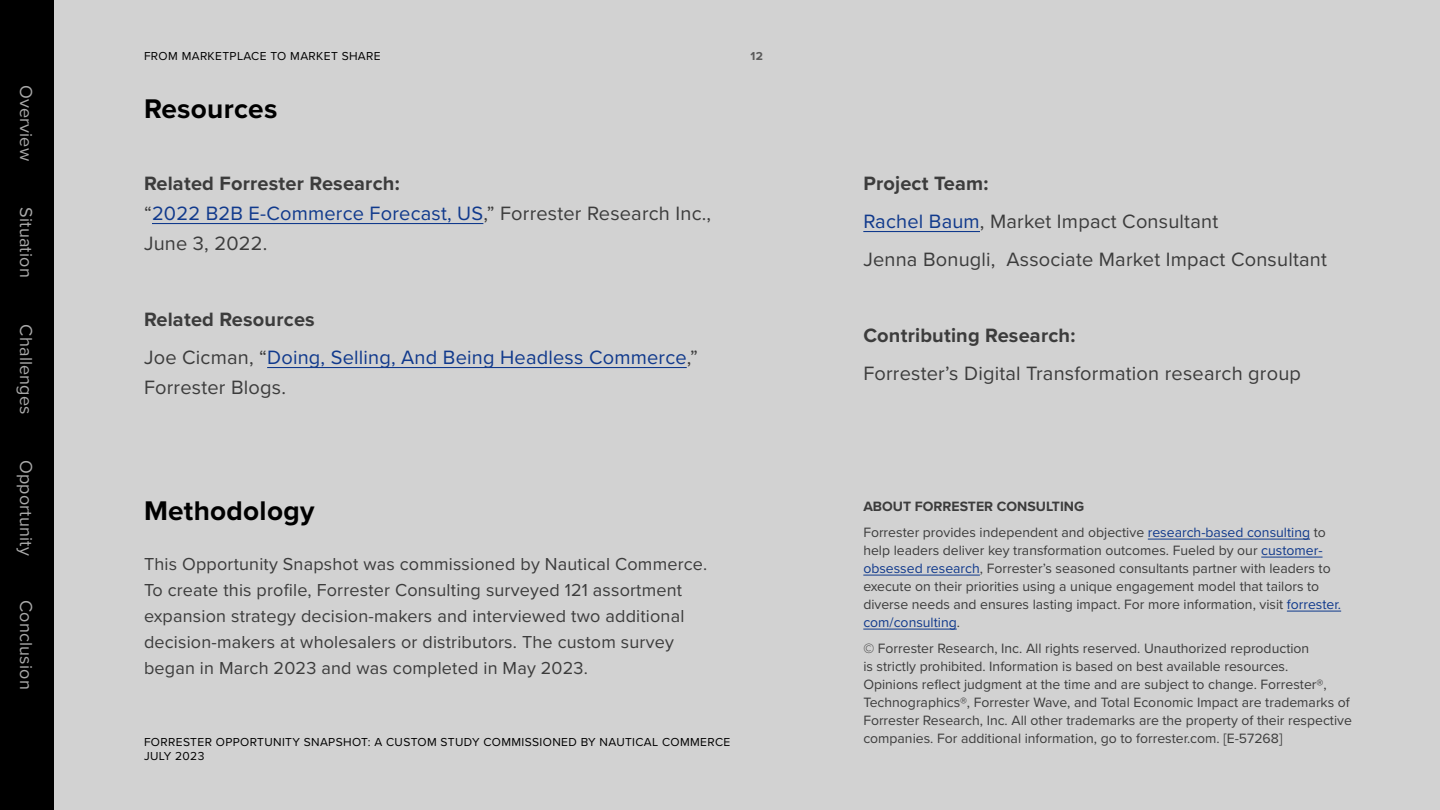
<style>
.page{position:relative;width:1440px;height:810px;background:#d2d2d2}
.page>*{position:absolute;margin:0;border:0;box-sizing:border-box;transform-origin:0 0}
.t1{font:700 28px "Proxima Nova";letter-spacing:.01em;color:#000}
.t2{font:20px/38px "Proxima Nova";letter-spacing:.01em;color:#3c3c3c}
.t3{font:20px/38px "Proxima Nova";letter-spacing:.01em;color:#10398c}
.t4{font:700 20px "Proxima Nova";letter-spacing:.01em;color:#3c3c3c}
.t5{font:18px/26px "Proxima Nova";letter-spacing:.01em;color:#3c3c3c}
.t6{font:18px "Proxima Nova";letter-spacing:.01em;color:#aaa}
.t7{font:14px/18px "Proxima Nova";color:#3c3c3c}
.t8{font:12px/14.4px "Proxima Nova";letter-spacing:.03em;color:#000}
.t9{font:700 12px "Proxima Nova";color:#5a5a5a}
.s1{font-weight:700}
.s2{color:#10398c}
.s3{font-weight:700;color:#3c3c3c}
.s4{color:#3c3c3c}
</style>
<div class="page">
<hr style="left:863px;top:231px;width:117px;height:1px;background:#10398c">
<hr style="left:152px;top:223px;width:331px;height:1px;background:#10398c">
<hr style="left:267px;top:367px;width:420px;height:1px;background:#10398c">
<hr style="left:1148px;top:539px;width:162px;height:1px;background:#10398c">
<hr style="left:1261px;top:557px;width:62px;height:1px;background:#10398c">
<hr style="left:863px;top:575px;width:117px;height:1px;background:#10398c">
<hr style="left:1287px;top:611px;width:54px;height:1px;background:#10398c">
<hr style="left:863px;top:629px;width:94px;height:1px;background:#10398c">
<div style="left:0;top:0;width:54px;height:810px;background:#000"></div>
<p class="t6" style="left:40px;top:85px;width:78px;rotate:90deg">Overview</p>
<p class="t6" style="left:40px;top:207px;width:72px;rotate:90deg">Situation</p>
<p class="t6" style="left:40px;top:324px;width:92px;rotate:90deg">Challenges</p>
<p class="t6" style="left:40px;top:460px;width:97px;rotate:90deg">Opportunity</p>
<p class="t6" style="left:40px;top:600px;width:91px;rotate:90deg">Conclusion</p>
<p class="t8" style="left:144px;top:48px;width:238px">FROM MARKETPLACE TO MARKET SHARE</p>
<h1 class="t1" style="left:144px;top:88px;width:135px">Resources</h1>
<h2 class="t2" style="left:144px;top:168px;width:569px;line-height:30px"><span class="s1">Related Forrester Research:<br></span>“<span class="s2">2022 B2B E-Commerce Forecast, US</span>,” Forrester Research Inc.,<br>June 3, 2022.</h2>
<h2 class="t3" style="left:144px;top:300px;width:555px"><span class="s3">Related Resources<br></span><span class="s4">Joe Cicman, “</span>Doing, Selling, And Being Headless Commerce<span class="s4">,”</span></h2>
<h2 class="t2" style="left:144px;top:368px;width:144px">Forrester Blogs.</h2>
<p class="t9" style="left:751px;top:47px;width:14px">12</p>
<h1 class="t1" style="left:144px;top:490px;width:172px">Methodology</h1>
<p class="t5" style="left:144px;top:550px;width:565px">This Opportunity Snapshot was commissioned by Nautical Commerce.<br>To create this profile, Forrester Consulting surveyed 121 assortment expansion strategy decision-makers and interviewed two additional decision-makers at wholesalers or distributors. The custom survey began in March 2023 and was completed in May 2023.</p>
<p class="t8" style="left:144px;top:734px;width:588px">FORRESTER OPPORTUNITY SNAPSHOT: A CUSTOM STUDY COMMISSIONED BY NAUTICAL COMMERCE<br>JULY 2023</p>
<h2 class="t2" style="left:863px;top:164px;width:465px"><span class="s1">Project Team:<br></span><span class="s2">Rachel Baum</span>, Market Impact Consultant<br>Jenna Bonugli, Associate Market Impact Consultant</h2>
<h2 class="t4" style="left:863px;top:321px;width:214px">Contributing Research:</h2>
<h2 class="t2" style="left:863px;top:354px;width:439px">Forrester’s Digital Transformation research group</h2>
<p class="t7" style="left:863px;top:493px;width:464px;line-height:26px"><span class="s1">ABOUT FORRESTER CONSULTING<br></span>Forrester provides independent and objective <span class="s2">research-based consulting</span> to</p>
<p class="t7" style="left:863px;top:541px;width:479px">help leaders deliver key transformation outcomes. Fueled by our <span class="s2">customer&shy;obsessed research</span>, Forrester’s seasoned consultants partner with leaders to execute on their priorities using a unique engagement model that tailors to diverse needs and ensures lasting impact. For more information, visit <span class="s2">forrester. com/consulting</span>.</p>
<p class="t7" style="left:863px;top:639px;width:490px">© Forrester Research, Inc. All rights reserved. Unauthorized reproduction<br>is strictly prohibited. Information is based on best available resources.<br>Opinions reflect judgment at the time and are subject to change. Forrester®, Technographics®, Forrester Wave, and Total Economic Impact are trademarks of Forrester Research, Inc. All other trademarks are the property of their respective companies. For additional information, go to forrester.com. [E-57268]</p>
</div>
